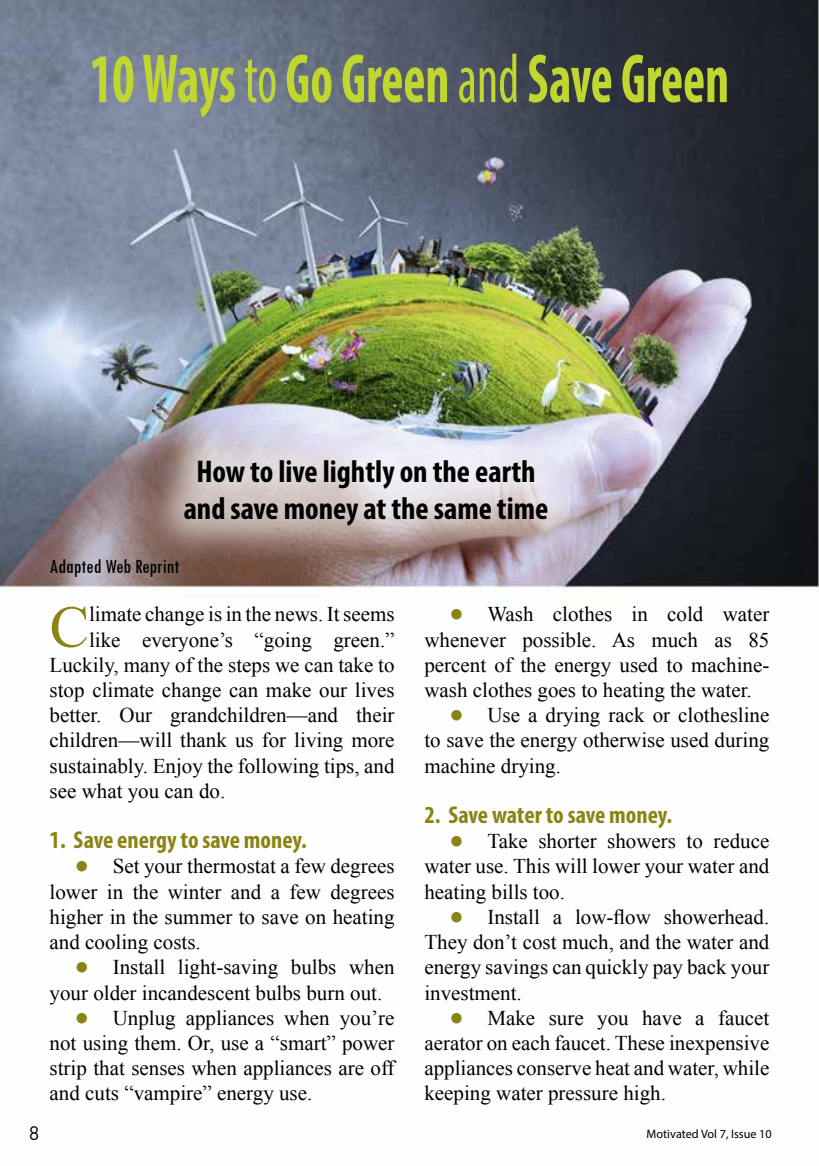
<style>
.page{position:relative;width:819px;height:1166px;background:#fff}
.page>*{position:absolute;margin:0;border:0;box-sizing:border-box;transform-origin:0 0}
.t1{font:700 condensed 70px "Myriad Pro";color:#c1d72f;scale:.75 1}
.t2{font:58.98px "Times New Roman";color:#8a8415}
.t3{font:700 condensed 31.5px/37.8px "Myriad Pro";color:#000;text-align:center}
.t4{font:700 condensed 24.5px "Myriad Pro";letter-spacing:-.005em;color:#8a8415}
.t5{font:21px/25.2px "Times New Roman";color:#000;text-align:justify}
.t6{font:condensed 21px "Tw Cen";color:#000}
.t7{font:19.25px "DIN Pro";color:#000}
.t8{font:12.25px "Myriad Pro";color:#000}
.s1{font-weight:400}
.s2{font-size:42px;color:#8a8415}
</style>
<div class="page">
<img style="left:0;top:0;width:819px;height:592px">
<div style="left:138px;top:413px;width:456px;height:158px;background:#fff;opacity:.65"></div>
<h1 class="t1" style="left:90px;top:35px;width:853px">10 Ways <span class="s1">to</span> Go Green <span class="s1">and</span> Save Green</h1>
<h3 class="t3" style="left:184px;top:451px;width:366px">How to live lightly on the earth and save money at the same time</h3>
<p class="t6" style="left:50px;top:554px;width:131px">Adapted Web Reprint</p>
<h2 class="t2" style="left:50px;top:587px;width:41px">C</h2>
<p class="t5" style="left:89px;top:601px;width:307px">limate change is in the news. It seems</p>
<p class="t5" style="left:89px;top:627px;width:307px">like everyone’s “going green.”</p>
<p class="t5" style="left:50px;top:652px;width:346px">Luckily, many of the steps we can take to</p>
<p class="t5" style="left:50px;top:677px;width:346px">stop climate change can make our lives</p>
<p class="t5" style="left:50px;top:702px;width:346px">better. Our grandchildren—and their</p>
<p class="t5" style="left:50px;top:727px;width:346px">children—will thank us for living more</p>
<p class="t5" style="left:50px;top:753px;width:346px">sustainably. Enjoy the following tips, and</p>
<p class="t5" style="left:50px;top:778px;width:177px">see what you can do.</p>
<p class="t4" style="left:50px;top:825px;width:259px">1. Save energy to save money.</p>
<p class="t5" style="left:50px;top:853px;width:346px;text-indent:25px"><span class="s2">•</span> Set your thermostat a few degrees lower in the winter and a few degrees higher in the summer to save on heating and cooling costs.</p>
<p class="t5" style="left:50px;top:954px;width:346px;text-indent:25px"><span class="s2">•</span> Install light-saving bulbs when your older incandescent bulbs burn out.</p>
<p class="t5" style="left:50px;top:1005px;width:346px;text-indent:25px"><span class="s2">•</span> Unplug appliances when you’re not using them. Or, use a “smart” power strip that senses when appliances are off and cuts “vampire” energy use.</p>
<p class="t5" style="left:424px;top:601px;width:346px;text-indent:25px"><span class="s2">•</span> Wash clothes in cold water whenever possible. As much as 85 percent of the energy used to machine&shy;wash clothes goes to heating the water.</p>
<p class="t5" style="left:424px;top:702px;width:346px;text-indent:25px"><span class="s2">•</span> Use a drying rack or clothesline to save the energy otherwise used during machine drying.</p>
<p class="t4" style="left:424px;top:799px;width:249px">2. Save water to save money.</p>
<p class="t5" style="left:424px;top:828px;width:346px;text-indent:25px"><span class="s2">•</span> Take shorter showers to reduce water use. This will lower your water and heating bills too.</p>
<p class="t5" style="left:424px;top:904px;width:346px;text-indent:25px"><span class="s2">•</span> Install a low-flow showerhead.<br>They don’t cost much, and the water and energy savings can quickly pay back your investment.</p>
<p class="t5" style="left:424px;top:1005px;width:346px;text-indent:25px"><span class="s2">•</span> Make sure you have a faucet aerator on each faucet. These inexpensive appliances conserve heat and water, while keeping water pressure high.</p>
<p class="t7" style="left:29px;top:1119px;width:12px">8</p>
<p class="t8" style="left:646px;top:1126px;width:127px">Motivated Vol 7, Issue 10</p>
</div>
